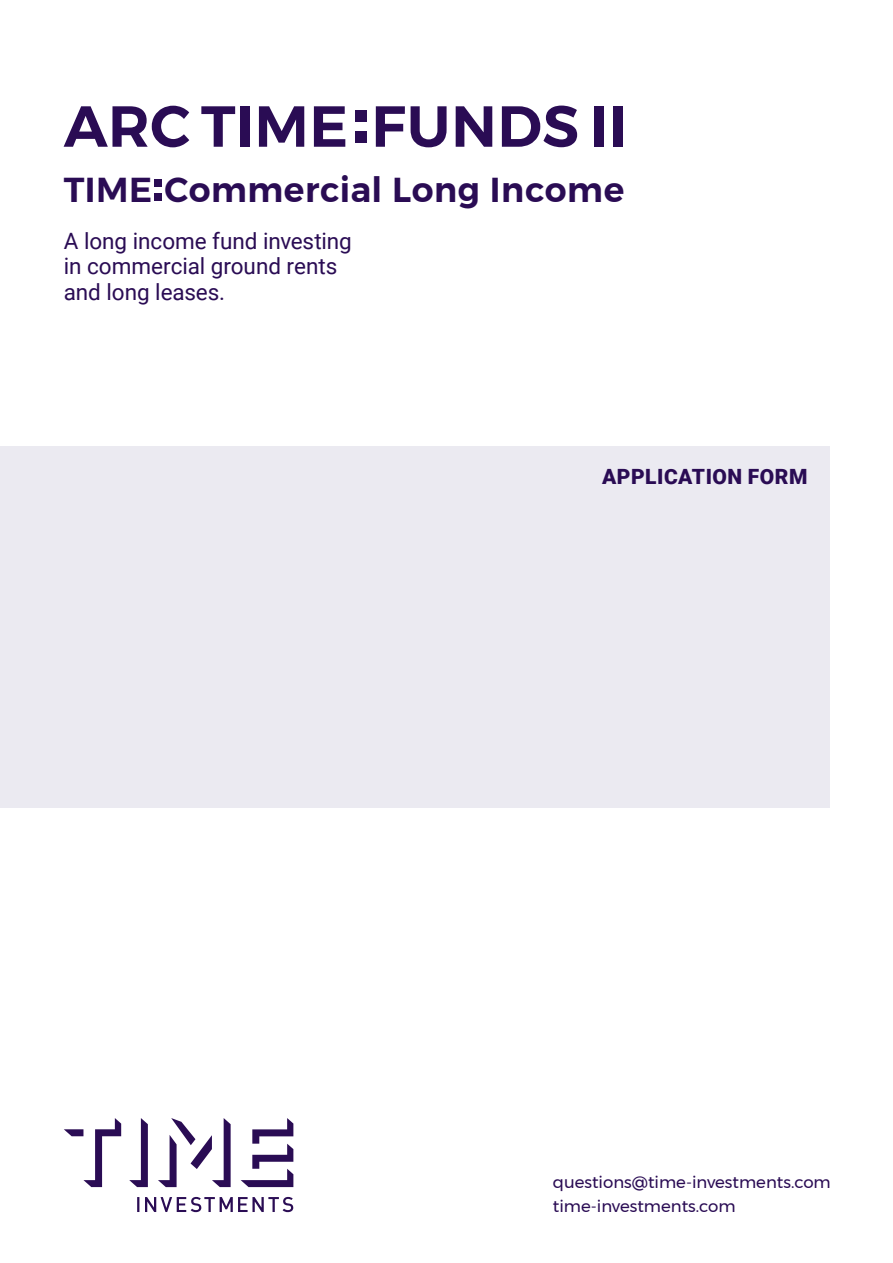
<style>
.page{position:relative;width:893px;height:1263px;background:#fff}
.page>*{position:absolute;margin:0;border:0;box-sizing:border-box;transform-origin:0 0}
.t1{font:600 57.75px "Montserrat";letter-spacing:.01em;color:#2a0c54}
.t2{font:600 34.5px "Montserrat";letter-spacing:.015em;color:#2a0c54}
.t3{font:22.5px/25.5px "Roboto";letter-spacing:-.005em;color:#2a0c54}
.Cover_-_Subhead{font:900 21px "Roboto";letter-spacing:.025em;color:#2a0c54}
.t4{font:16.5px/24px "Montserrat";color:#2a0c54}
</style>
<div class="page">
<svg style="left:64px;top:1118px;width:229px;height:94px"></svg>
<div style="left:356px;top:111px;width:11px;height:11px;background:#2a0c54"></div>
<div style="left:356px;top:131px;width:11px;height:12px;background:#2a0c54"></div>
<div style="left:155px;top:180px;width:7px;height:7px;background:#2a0c54"></div>
<div style="left:155px;top:193px;width:7px;height:7px;background:#2a0c54"></div>
<div style="left:0;top:446px;width:829px;height:362px;background:#ebeaf1"></div>
<p class="t1" style="left:64px;top:80px;width:564px">ARC TIME FUNDS II</p>
<p class="t2" style="left:64px;top:163px;width:562px">TIME Commercial Long Income</p>
<p class="t3" style="left:64px;top:227px;width:290px">A long income fund investing in commercial ground rents and long leases.</p>
<p class="Cover_-_Subhead" style="left:602px;top:461px;width:207px">APPLICATION FORM</p>
<p class="t4" style="left:553px;top:1170px;width:279px">questions@time-investments.com time-investments.com</p>
</div>
